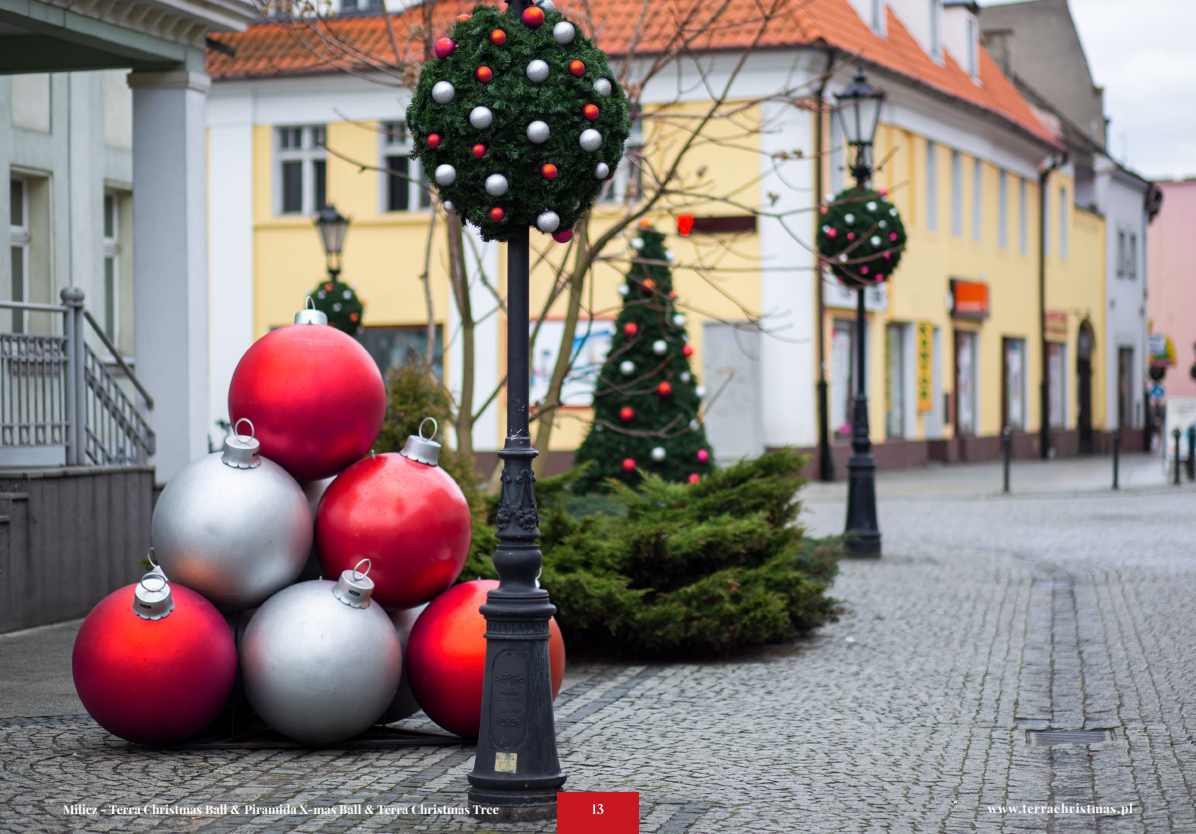
<style>
.page{position:relative;width:1196px;height:834px;background:#fff}
.page>*{position:absolute;margin:0;border:0;box-sizing:border-box;transform-origin:0 0}
.t1{font:14px "Libre Caslon Display";color:#fff}
.t2{font:700 12.25px "Playfair Display";color:#fff}
.t3{font:700 12.25px "Playfair Display";letter-spacing:.06em;color:#fff}
.s1{font-family:"Bodoni BT";font-size:13.12px}
</style>
<div class="page">
<img style="left:0;top:0;width:1196px;height:833px">
<div style="left:557px;top:792px;width:81px;height:41px;background:#c61620"></div>
<p class="t2" style="left:63px;top:799px;width:437px">Milicz - Terra Christmas Ball <span class="s1">&amp;</span> Piramida X-mas Ball <span class="s1">&amp;</span> Terra Christmas Tree</p>
<p class="t1" style="left:592px;top:799px;width:14px">13</p>
<p class="t3" style="left:987px;top:798px;width:147px">www.terrachristmas.pl</p>
</div>
